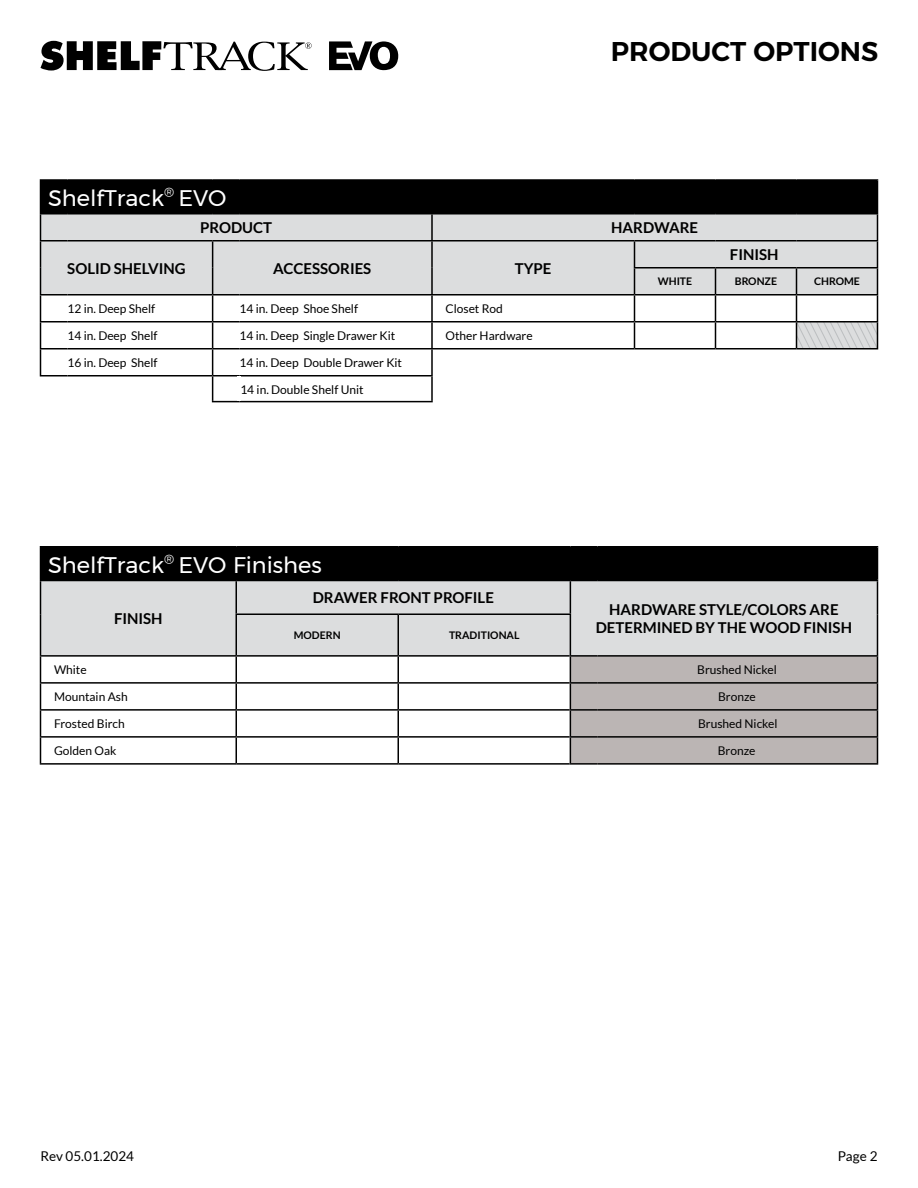
<style>
.page{position:relative;width:918px;height:1188px;background:#fff}
.page>*{position:absolute;margin:0;border:0;box-sizing:border-box;transform-origin:0 0}
.t1{font:600 27px "Montserrat";color:#000}
.t2{font:22.5px "Montserrat";color:#fff}
.t3{font:700 15px/18px "Lato";color:#000;text-align:center}
.t4{font:13.5px "Lato";color:#000}
.t5{font:12px "Lato";color:#000}
.t6{font:700 10.5px "Lato";color:#000}
</style>
<div class="page">
<div style="left:40px;top:180px;width:838px;height:34px;background:#000"></div>
<div style="left:68px;top:214px;width:728px;height:80px;background:#dcddde"></div>
<hr style="left:40px;top:179px;width:28px;height:2px;background:#000">
<hr style="left:68px;top:179px;width:145px;height:2px;background:#000">
<hr style="left:213px;top:179px;width:27px;height:2px;background:#000">
<hr style="left:240px;top:179px;width:192px;height:2px;background:#000">
<hr style="left:432px;top:179px;width:202px;height:2px;background:#000">
<hr style="left:634px;top:179px;width:82px;height:2px;background:#000">
<hr style="left:716px;top:179px;width:80px;height:2px;background:#000">
<hr style="left:796px;top:179px;width:82px;height:2px;background:#000">
<hr style="left:432px;top:294px;width:202px;height:2px;background:#000">
<hr style="left:432px;top:321px;width:202px;height:1px;background:#000">
<hr style="left:431px;top:214px;width:2px;height:26px;background:#000">
<hr style="left:432px;top:240px;width:202px;height:2px;background:#000">
<hr style="left:634px;top:240px;width:82px;height:2px;background:#000">
<hr style="left:716px;top:240px;width:80px;height:2px;background:#000">
<hr style="left:634px;top:267px;width:82px;height:1px;background:#000">
<svg style="left:634px;top:242px;width:1px;height:106px"></svg>
<hr style="left:716px;top:267px;width:80px;height:1px;background:#000">
<hr style="left:634px;top:294px;width:82px;height:2px;background:#000">
<hr style="left:716px;top:294px;width:80px;height:2px;background:#000">
<hr style="left:634px;top:321px;width:82px;height:1px;background:#000">
<hr style="left:716px;top:321px;width:80px;height:1px;background:#000">
<svg style="left:715px;top:268px;width:1px;height:80px"></svg>
<hr style="left:431px;top:296px;width:2px;height:25px;background:#000">
<hr style="left:431px;top:322px;width:2px;height:26px;background:#000">
<hr style="left:68px;top:321px;width:145px;height:1px;background:#000">
<hr style="left:68px;top:348px;width:145px;height:2px;background:#000">
<hr style="left:68px;top:375px;width:145px;height:1px;background:#000">
<hr style="left:240px;top:321px;width:192px;height:1px;background:#000">
<hr style="left:240px;top:348px;width:192px;height:2px;background:#000">
<hr style="left:68px;top:240px;width:145px;height:2px;background:#000">
<hr style="left:213px;top:240px;width:27px;height:2px;background:#000">
<hr style="left:240px;top:240px;width:192px;height:2px;background:#000">
<hr style="left:431px;top:242px;width:2px;height:26px;background:#000">
<svg style="left:40px;top:213px;width:28px;height:163px"></svg>
<hr style="left:431px;top:268px;width:2px;height:26px;background:#000">
<hr style="left:40px;top:294px;width:28px;height:2px;background:#000">
<hr style="left:68px;top:294px;width:145px;height:2px;background:#000">
<hr style="left:240px;top:294px;width:192px;height:2px;background:#000">
<hr style="left:240px;top:375px;width:193px;height:1px;background:#000">
<svg style="left:212px;top:242px;width:28px;height:160px"></svg>
<hr style="left:240px;top:401px;width:193px;height:1px;background:#000">
<hr style="left:634px;top:348px;width:82px;height:2px;background:#000">
<hr style="left:716px;top:348px;width:80px;height:2px;background:#000">
<hr style="left:796px;top:348px;width:82px;height:2px;background:#000">
<hr style="left:432px;top:348px;width:202px;height:2px;background:#000">
<hr style="left:431px;top:350px;width:2px;height:25px;background:#000">
<hr style="left:431px;top:376px;width:2px;height:25px;background:#000">
<svg style="left:796px;top:214px;width:82px;height:135px"></svg>
<hr style="left:796px;top:321px;width:82px;height:1px;background:#000">
<svg style="left:329px;top:41px;width:69px;height:29px"></svg>
<svg style="left:41px;top:41px;width:271px;height:30px"></svg>
<div style="left:40px;top:547px;width:838px;height:33px;background:#000"></div>
<div style="left:41px;top:581px;width:836px;height:74px;background:#dcddde"></div>
<hr style="left:40px;top:546px;width:196px;height:2px;background:#000">
<hr style="left:236px;top:546px;width:162px;height:2px;background:#000">
<hr style="left:398px;top:546px;width:172px;height:2px;background:#000">
<hr style="left:570px;top:546px;width:27px;height:2px;background:#000">
<hr style="left:597px;top:546px;width:281px;height:2px;background:#000">
<hr style="left:40px;top:580px;width:196px;height:1px;background:#000">
<hr style="left:40px;top:581px;width:1px;height:33px;background:#000">
<hr style="left:236px;top:580px;width:162px;height:1px;background:#000">
<hr style="left:236px;top:581px;width:1px;height:33px;background:#000">
<hr style="left:398px;top:580px;width:172px;height:1px;background:#000">
<svg style="left:570px;top:580px;width:27px;height:1px"></svg>
<hr style="left:570px;top:581px;width:1px;height:33px;background:#000">
<hr style="left:597px;top:580px;width:281px;height:1px;background:#000">
<hr style="left:877px;top:581px;width:1px;height:33px;background:#000">
<hr style="left:40px;top:614px;width:1px;height:41px;background:#000">
<hr style="left:236px;top:614px;width:162px;height:1px;background:#000">
<hr style="left:236px;top:615px;width:1px;height:40px;background:#000">
<hr style="left:398px;top:614px;width:173px;height:1px;background:#000">
<hr style="left:398px;top:615px;width:1px;height:40px;background:#000">
<hr style="left:570px;top:615px;width:1px;height:40px;background:#000">
<hr style="left:877px;top:614px;width:1px;height:41px;background:#000">
<hr style="left:40px;top:655px;width:196px;height:2px;background:#000">
<hr style="left:236px;top:655px;width:162px;height:2px;background:#000">
<hr style="left:40px;top:682px;width:196px;height:2px;background:#000">
<hr style="left:236px;top:682px;width:162px;height:2px;background:#000">
<hr style="left:40px;top:709px;width:196px;height:2px;background:#000">
<hr style="left:236px;top:709px;width:162px;height:2px;background:#000">
<hr style="left:40px;top:736px;width:196px;height:2px;background:#000">
<svg style="left:40px;top:657px;width:1px;height:106px"></svg>
<hr style="left:236px;top:736px;width:162px;height:2px;background:#000">
<svg style="left:236px;top:657px;width:1px;height:106px"></svg>
<hr style="left:40px;top:763px;width:196px;height:2px;background:#000">
<hr style="left:236px;top:763px;width:162px;height:2px;background:#000">
<hr style="left:398px;top:655px;width:172px;height:2px;background:#000">
<hr style="left:398px;top:682px;width:172px;height:2px;background:#000">
<hr style="left:398px;top:709px;width:172px;height:2px;background:#000">
<hr style="left:398px;top:736px;width:172px;height:2px;background:#000">
<svg style="left:398px;top:657px;width:1px;height:106px"></svg>
<hr style="left:398px;top:763px;width:172px;height:2px;background:#000">
<hr style="left:570px;top:655px;width:27px;height:2px;background:#000">
<hr style="left:597px;top:655px;width:281px;height:2px;background:#000">
<svg style="left:570px;top:656px;width:308px;height:107px;background:#afaaa9"></svg>
<hr style="left:570px;top:763px;width:27px;height:2px;background:#000">
<hr style="left:597px;top:763px;width:281px;height:2px;background:#000">
<hr style="left:237px;top:376px;width:4px;height:25px;background:#fff">
<h1 class="t1" style="left:611px;top:30px;width:269px">PRODUCT OPTIONS</h1>
<h2 class="t2" style="left:165px;top:181px;width:60px">EVO<sup>®</sup></h2>
<h2 class="t2" style="left:48px;top:181px;width:180px">ShelfTrack<sup>®</sup> EVO</h2>
<p class="t3" style="left:200px;top:219px;width:73px">PRODUCT</p>
<p class="t3" style="left:611px;top:219px;width:88px">HARDWARE</p>
<p class="t3" style="left:67px;top:259px;width:120px">SOLID SHELVING</p>
<p class="t3" style="left:273px;top:259px;width:100px">ACCESSORIES</p>
<p class="t3" style="left:515px;top:259px;width:38px">TYPE</p>
<p class="t3" style="left:730px;top:246px;width:50px">FINISH</p>
<p class="t5" style="left:68px;top:302px;width:89px">12 in. Deep Shelf</p>
<p class="t5" style="left:240px;top:302px;width:120px">14 in. Deep Shoe Shelf</p>
<p class="t5" style="left:446px;top:302px;width:59px">Closet Rod</p>
<p class="t5" style="left:68px;top:329px;width:92px">14 in. Deep Shelf</p>
<p class="t5" style="left:240px;top:329px;width:157px">14 in. Deep Single Drawer Kit</p>
<p class="t5" style="left:446px;top:329px;width:89px">Other Hardware</p>
<p class="t5" style="left:68px;top:356px;width:92px">16 in. Deep Shelf</p>
<p class="t5" style="left:240px;top:356px;width:164px">14 in. Deep Double Drawer Kit</p>
<p class="t5" style="left:240px;top:382px;width:125px">14 in. Double Shelf Unit</p>
<h2 class="t2" style="left:48px;top:548px;width:275px">ShelfTrack<sup>®</sup> EVO Finishes</h2>
<p class="t3" style="left:114px;top:610px;width:50px">FINISH</p>
<p class="t3" style="left:313px;top:589px;width:183px">DRAWER FRONT PROFILE</p>
<p class="t6" style="left:294px;top:629px;width:48px">MODERN</p>
<p class="t6" style="left:449px;top:629px;width:72px">TRADITIONAL</p>
<p class="t6" style="left:658px;top:276px;width:36px">WHITE</p>
<p class="t6" style="left:735px;top:276px;width:44px">BRONZE</p>
<p class="t6" style="left:814px;top:276px;width:47px">CHROME</p>
<p class="t3" style="left:596px;top:601px;width:258px">HARDWARE STYLE/COLORS ARE<br>DETERMINED BY THE WOOD FINISH</p>
<p class="t5" style="left:54px;top:663px;width:34px">White</p>
<p class="t5" style="left:697px;top:663px;width:81px">Brushed Nickel</p>
<p class="t5" style="left:54px;top:690px;width:75px">Mountain Ash</p>
<p class="t5" style="left:718px;top:690px;width:39px">Bronze</p>
<p class="t5" style="left:54px;top:717px;width:72px">Frosted Birch</p>
<p class="t5" style="left:698px;top:717px;width:81px">Brushed Nickel</p>
<p class="t5" style="left:54px;top:744px;width:64px">Golden Oak</p>
<p class="t5" style="left:718px;top:744px;width:39px">Bronze</p>
<p class="t4" style="left:40px;top:1149px;width:95px">Rev 05.01.2024</p>
<p class="t4" style="left:838px;top:1149px;width:41px">Page 2</p>
</div>
